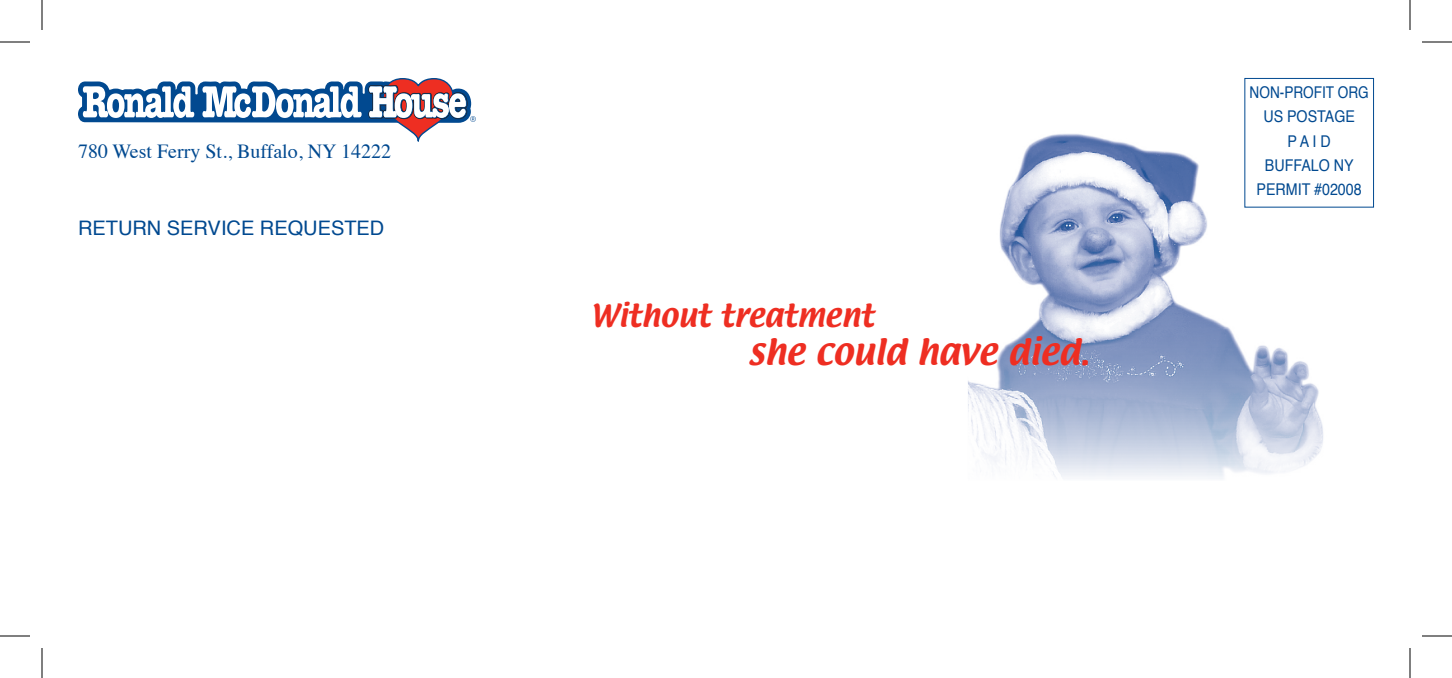
<style>
.page{position:relative;width:1452px;height:678px;background:#fff}
.page>*{position:absolute;margin:0;border:0;box-sizing:border-box;transform-origin:0 0}
.t1{font:32px "Textile";color:#ee2e22}
.t2{font:28px "Textile";color:#ee2e22}
.t3{font:20px "Times";color:#014990}
.t4{font:20px "Helvetica";color:#014990}
.t5{font:16.2px "Helvetica";color:#014990;scale:.88 1}
.t6{font:16.2px "Helvetica";color:#014990;scale:.84 1}
</style>
<div class="page">
<div style="left:1244px;top:78px;width:130px;height:130px;border:1px solid #014990"></div>
<svg style="left:78px;top:78px;width:398px;height:64px"></svg>
<img style="left:968px;top:129px;width:359px;height:350px">
<hr style="left:0;top:42px;width:30px;height:1px;background:#000">
<hr style="left:1422px;top:42px;width:30px;height:1px;background:#000">
<hr style="left:0;top:636px;width:30px;height:1px;background:#000">
<hr style="left:1422px;top:636px;width:30px;height:1px;background:#000">
<hr style="left:42px;top:0;width:1px;height:30px;background:#000">
<hr style="left:42px;top:648px;width:1px;height:30px;background:#000">
<hr style="left:1410px;top:0;width:1px;height:30px;background:#000">
<hr style="left:1410px;top:648px;width:1px;height:30px;background:#000">
<p class="t3" style="left:78px;top:133px;width:315px">780 West Ferry St., Buffalo, NY 14222</p>
<p class="t4" style="left:78px;top:213px;width:308px">RETURN SERVICE REQUESTED</p>
<p class="t2" style="left:590px;top:296px;width:285px">Without treatment</p>
<p class="t1" style="left:748px;top:330px;width:343px">she could have died.</p>
<p class="t6" style="left:1250px;top:80px;width:143px">NON-PROFIT ORG</p>
<p class="t5" style="left:1263px;top:104px;width:103px">U S POSTAGE</p>
<p class="t5" style="left:1288px;top:128px;width:49px">P A I D</p>
<p class="t5" style="left:1265px;top:153px;width:102px">BU FFALO NY</p>
<p class="t5" style="left:1257px;top:177px;width:121px">PERMIT #02008</p>
</div>
